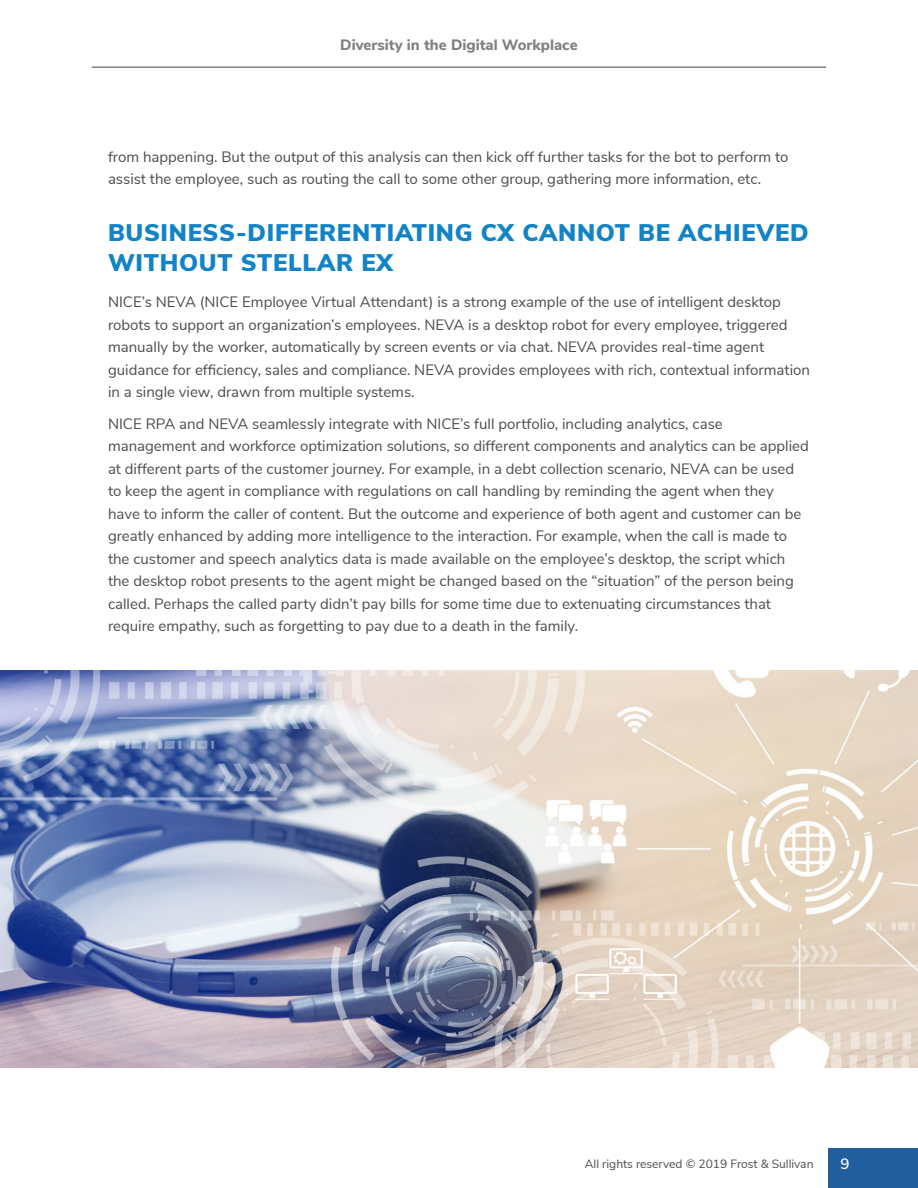
<style>
.page{position:relative;width:918px;height:1188px;background:#fff}
.page>*{position:absolute;margin:0;border:0;box-sizing:border-box;transform-origin:0 0}
.t1{font:900 24px/30px "Nunito Sans";letter-spacing:.03em;color:#1283c6}
.t2{font:15px/22.5px "Nunito Sans";color:#4d4d4f}
.t3{font:800 15px "Nunito Sans";color:#7f7f7f}
.t4{font:600 15px "Nunito Sans";color:#fff}
.t5{font:12px "Nunito Sans";color:#4d4d4f}
</style>
<div class="page">
<div style="left:828px;top:1148px;width:90px;height:40px;background:#215e9e"></div>
<hr style="left:92px;top:66px;width:734px;height:2px;background:#7f7f7f">
<img style="left:0;top:670px;width:918px;height:398px">
<p class="t3" style="left:340px;top:34px;width:239px">Diversity in the Digital Workplace</p>
<p class="t2" style="left:108px;top:144px;width:682px">from happening. But the output of this analysis can then kick off further tasks for the bot to perform to assist the employee, such as routing the call to some other group, gathering more information, etc.</p>
<h1 class="t1" style="left:108px;top:217px;width:702px">BUSINESS-DIFFERENTIATING CX CANNOT BE ACHIEVED<br>WITHOUT STELLAR EX</h1>
<p class="t2" style="left:108px;top:290px;width:704px">NICE’s NEVA (NICE Employee Virtual Attendant) is a strong example of the use of intelligent desktop robots to support an organization’s employees. NEVA is a desktop robot for every employee, triggered manually by the worker, automatically by screen events or via chat. NEVA provides real-time agent guidance for efficiency, sales and compliance. NEVA provides employees with rich, contextual information in a single view, drawn from multiple systems.</p>
<p class="t2" style="left:108px;top:411px;width:702px">NICE RPA and NEVA seamlessly integrate with NICE’s full portfolio, including analytics, case management and workforce optimization solutions, so different components and analytics can be applied at different parts of the customer journey. For example, in a debt collection scenario, NEVA can be used to keep the agent in compliance with regulations on call handling by reminding the agent when they have to inform the caller of content. But the outcome and experience of both agent and customer can be greatly enhanced by adding more intelligence to the interaction. For example, when the call is made to the customer and speech analytics data is made available on the employee’s desktop, the script which the desktop robot presents to the agent might be changed based on the “situation” of the person being called. Perhaps the called party didn’t pay bills for some time due to extenuating circumstances that require empathy, such as forgetting to pay due to a death in the family.</p>
<p class="t5" style="left:585px;top:1155px;width:230px">All rights reserved © 2019 Frost &amp; Sullivan</p>
<p class="t4" style="left:841px;top:1153px;width:10px">9</p>
</div>
